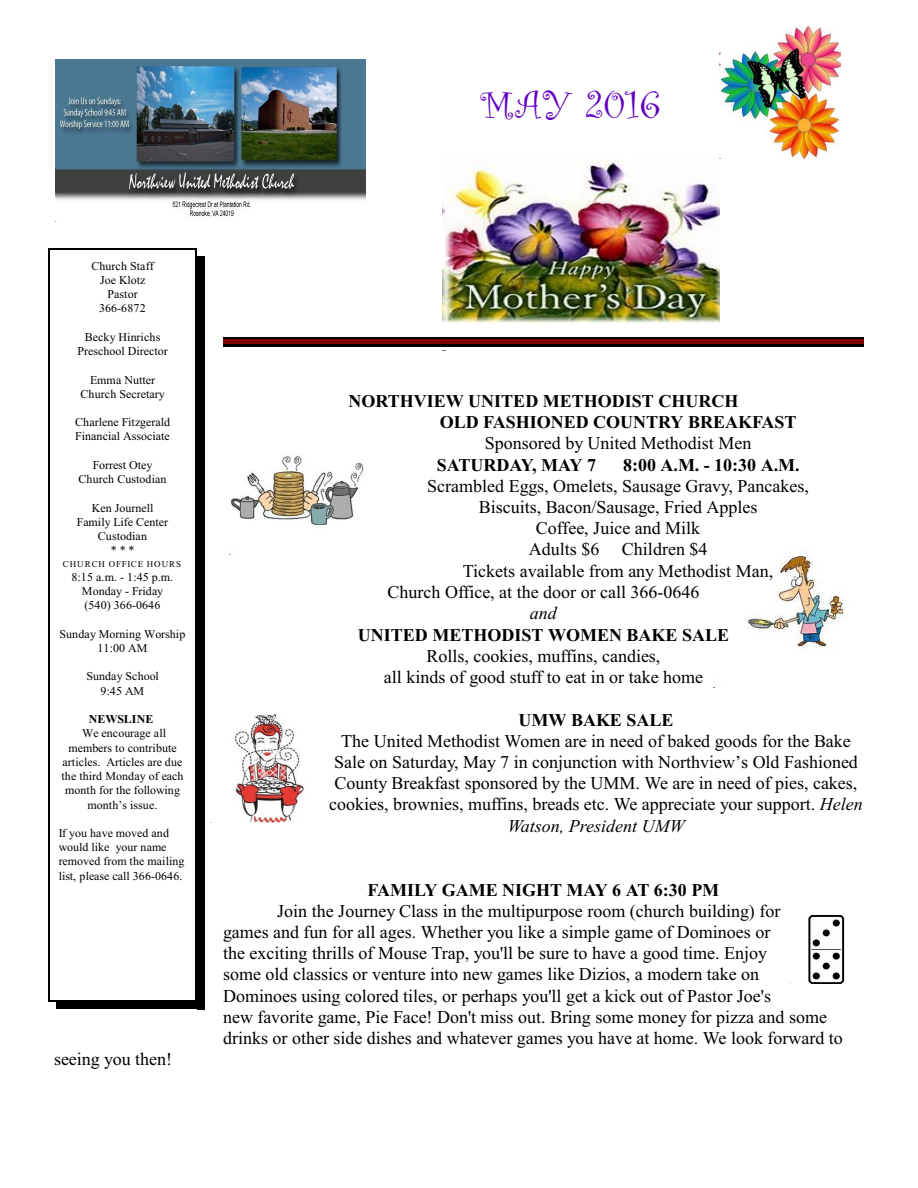
<style>
.page{position:relative;width:918px;height:1188px;background:#fff}
.page>*{position:absolute;margin:0;border:0;box-sizing:border-box;transform-origin:0 0}
.t1{font:40.5px "Curlz";letter-spacing:.02em;color:#6100bf}
.t2{font:18px/21.3px "Times New Roman";color:#000;text-align:center}
.t3{font:700 18px/21.3px "Times New Roman";color:#000}
.t4{font:italic 18px "Times New Roman";color:#000}
.t5{font:12px/14.2px "Times New Roman";color:#000;text-align:center}
.t6{font:700 12px "Times New Roman";color:#000}
.t7{font:9px "Times New Roman";letter-spacing:.115em;color:#000}
.s1{font-style:italic}
</style>
<div class="page">
<img style="left:56px;top:60px;width:310px;height:157px">
<img style="left:442px;top:160px;width:277px;height:191px">
<img style="left:713px;top:553px;width:132px;height:135px">
<hr style="left:48px;top:248px;width:1px;height:753px;background:#000">
<hr style="left:195px;top:248px;width:2px;height:753px;background:#000">
<hr style="left:48px;top:248px;width:149px;height:1px;background:#000">
<hr style="left:48px;top:1000px;width:149px;height:1px;background:#000">
<div style="left:197px;top:256px;width:8px;height:753px;background:#000"></div>
<div style="left:56px;top:1001px;width:149px;height:8px;background:#000"></div>
<img style="left:720px;top:26px;width:121px;height:133px">
<hr style="left:223px;top:338px;width:641px;height:1px;background:#000">
<div style="left:223px;top:339px;width:641px;height:5px;background:#800000"></div>
<hr style="left:223px;top:345px;width:641px;height:2px;background:#000">
<img style="left:230px;top:454px;width:134px;height:71px">
<img style="left:234px;top:714px;width:70px;height:108px">
<img style="left:790px;top:915px;width:55px;height:69px">
<h1 class="t1" style="left:480px;top:89px;width:181px">MAY 2016</h1>
<p class="t5" style="left:91px;top:260px;width:64px">Church Staff<br>Joe Klotz<br>Pastor<br>366-6872</p>
<p class="t5" style="left:78px;top:331px;width:92px">Becky Hinrichs<br>Preschool Director</p>
<p class="t5" style="left:81px;top:374px;width:86px">Emma Nutter<br>Church Secretary</p>
<p class="t5" style="left:75px;top:416px;width:96px;text-align:left">Charlene Fitzgerald<br>Financial Associate</p>
<p class="t5" style="left:78px;top:459px;width:90px">Forrest Otey<br>Church Custodian</p>
<p class="t5" style="left:77px;top:502px;width:93px">Ken Journell<br>Family Life Center<br>Custodian<br>* * *</p>
<p class="t7" style="left:63px;top:561px;width:120px">CHURCH OFFICE HOURS</p>
<p class="t5" style="left:72px;top:571px;width:103px">8:15 a.m. - 1:45 p.m.<br>Monday - Friday (540) 366-0646</p>
<p class="t5" style="left:60px;top:628px;width:127px">Sunday Morning Worship<br>11:00 AM</p>
<p class="t5" style="left:86px;top:670px;width:74px">Sunday School<br>9:45 AM</p>
<p class="t6" style="left:89px;top:715px;width:66px">NEWSLINE</p>
<p class="t5" style="left:62px;top:727px;width:123px">We encourage all members to contribute articles. Articles are due the third Monday of each month for the following month’s issue.</p>
<p class="t5" style="left:59px;top:827px;width:127px;text-align:left">If you have moved and would like your name removed from the mailing list, please call 366-0646.</p>
<p class="t2" style="left:54px;top:1050px;width:120px">seeing you then!</p>
<p class="t3" style="left:440px;top:392px;width:358px;text-indent:-91px">NORTHVIEW UNITED METHODIST CHURCH<br>OLD FASHIONED COUNTRY BREAKFAST</p>
<p class="t2" style="left:485px;top:434px;width:268px">Sponsored by United Methodist Men</p>
<p class="t3" style="left:437px;top:456px;width:161px">SATURDAY, MAY 7</p>
<p class="t3" style="left:623px;top:456px;width:178px">8:00 A.M. - 10:30 A.M.</p>
<p class="t2" style="left:427px;top:477px;width:383px">Scrambled Eggs, Omelets, Sausage Gravy, Pancakes,</p>
<p class="t2" style="left:479px;top:498px;width:280px">Biscuits, Bacon/Sausage, Fried Apples</p>
<p class="t2" style="left:536px;top:519px;width:166px">Coffee, Juice and Milk</p>
<p class="t2" style="left:529px;top:541px;width:72px">Adults $6</p>
<p class="t2" style="left:622px;top:541px;width:87px">Children $4</p>
<p class="t2" style="left:463px;top:562px;width:312px">Tickets available from any Methodist Man,</p>
<p class="t2" style="left:388px;top:583px;width:314px">Church Office, at the door or call 366-0646</p>
<p class="t4" style="left:530px;top:607px;width:28px">and</p>
<p class="t3" style="left:358px;top:626px;width:373px">UNITED METHODIST WOMEN BAKE SALE</p>
<p class="t2" style="left:384px;top:647px;width:321px">Rolls, cookies, muffins, candies,<br>all kinds of good stuff to eat in or take home</p>
<p class="t3" style="left:519px;top:711px;width:156px">UMW BAKE SALE</p>
<p class="t2" style="left:329px;top:732px;width:535px">The United Methodist Women are in need of baked goods for the Bake Sale on Saturday, May 7 in conjunction with Northview’s Old Fashioned County Breakfast sponsored by the UMM. We are in need of pies, cakes, cookies, brownies, muffins, breads etc. We appreciate your support. <span class="s1">Helen Watson, President UMW</span></p>
<p class="t3" style="left:368px;top:881px;width:353px">FAMILY GAME NIGHT MAY 6 AT 6:30 PM</p>
<p class="t2" style="left:223px;top:902px;width:621px;text-align:left;text-indent:54px">Join the Journey Class in the multipurpose room (church building) for<br>games and fun for all ages. Whether you like a simple game of Dominoes or<br>the exciting thrills of Mouse Trap, you'll be sure to have a good time. Enjoy<br>some old classics or venture into new games like Dizios, a modern take on<br>Dominoes using colored tiles, or perhaps you'll get a kick out of Pastor Joe's<br>new favorite game, Pie Face! Don't miss out. Bring some money for pizza and some drinks or other side dishes and whatever games you have at home. We look forward to</p>
</div>
